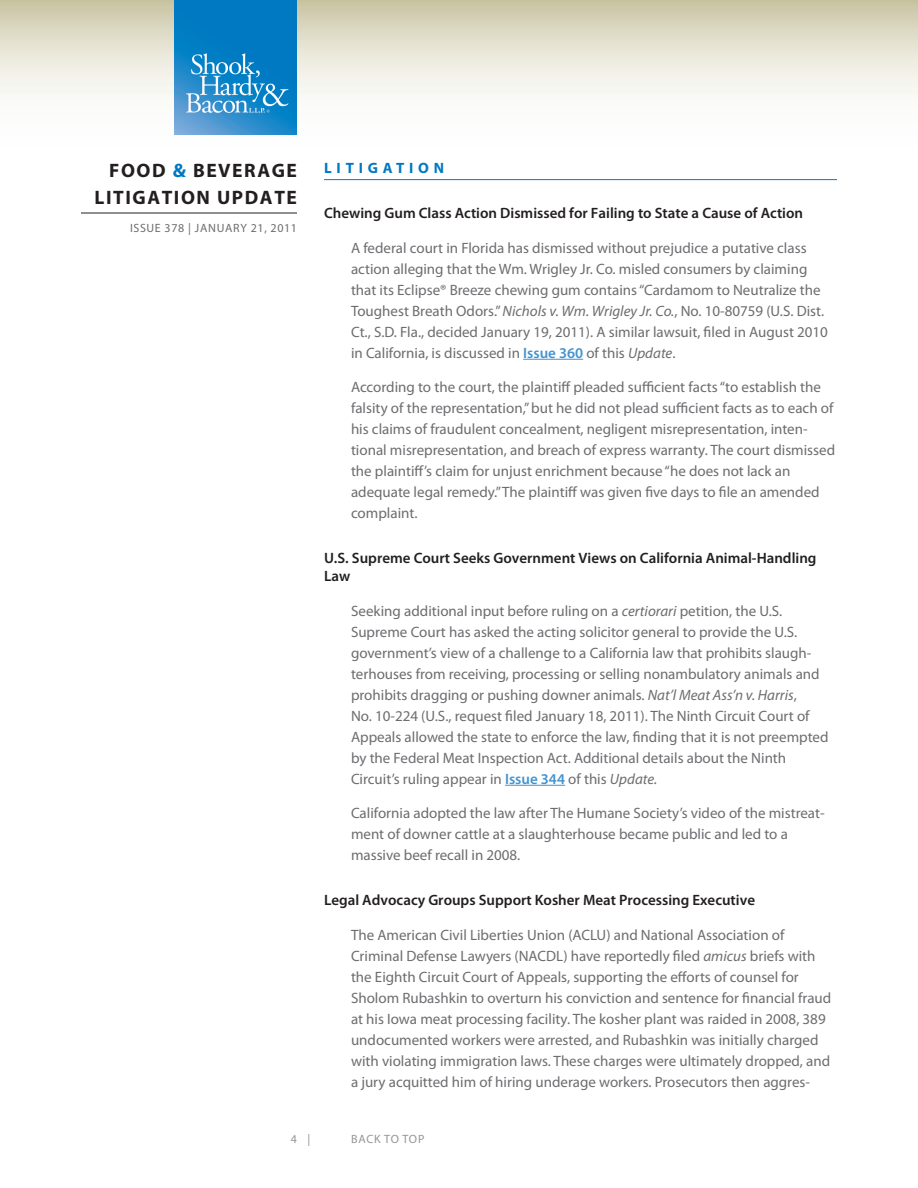
<style>
.page{position:relative;width:918px;height:1188px;background:#fff}
.page>*{position:absolute;margin:0;border:0;box-sizing:border-box;transform-origin:0 0}
.t1{font:700 19.5px/27px "Myriad Pro";letter-spacing:.08em;color:#231f20;text-align:right}
.Body{font:15px/21px "Myriad Pro";color:#6c6d70}
.Subhead{font:600 15px/18px "Myriad Pro";color:#231f20}
.Head{font:700 15px "Myriad Pro";letter-spacing:.32em;color:#0079c2}
.t2{font:12px "Myriad Pro";letter-spacing:.05em;color:#6c6d70}
.t3{font:12px "Myriad Pro";letter-spacing:.06em;color:#939598}
.s1{color:#0079c2}
.s2{font-style:italic}
.s3{font-weight:600;color:#4393cf}
</style>
<div class="page">
<svg style="left:0;top:0;width:918px;height:135px"></svg>
<hr style="left:81px;top:213px;width:216px;height:1px;background:#231f20">
<img style="left:175px;top:0;width:122px;height:135px">
<hr style="left:324px;top:179px;width:513px;height:1px;background:#0079c2">
<hr style="left:523px;top:359px;width:60px;height:1px;background:#4393cf">
<hr style="left:505px;top:785px;width:60px;height:1px;background:#4393cf">
<h1 class="t1" style="left:94px;top:156px;width:204px">FOOD <span class="s1">&amp;</span> BEVERAGE<br>LITIGATION UPDATE</h1>
<p class="t2" style="left:130px;top:221px;width:168px">ISSUE 378 | JANUARY 21, 2011</p>
<p class="Head" style="left:324px;top:158px;width:122px">LITIGATION</p>
<p class="Subhead" style="left:324px;top:204px;width:481px">Chewing Gum Class Action Dismissed for Failing to State a Cause of Action</p>
<p class="Body" style="left:351px;top:237px;width:478px">A federal court in Florida has dismissed without prejudice a putative class action alleging that the Wm. Wrigley Jr. Co. misled consumers by claiming that its Eclipse® Breeze chewing gum contains “Cardamom to Neutralize the Toughest Breath Odors.” <span class="s2">Nichols v. Wm. Wrigley Jr. Co.</span>, No. 10-80759 (U.S. Dist.<br>Ct., S.D. Fla., decided January 19, 2011). A similar lawsuit, filed in August 2010 in California, is discussed in <span class="s3">Issue 360</span> of this <span class="s2">Update</span>.</p>
<p class="Body" style="left:351px;top:376px;width:486px">According to the court, the plaintiff pleaded sufficient facts “to establish the falsity of the representation,” but he did not plead sufficient facts as to each of his claims of fraudulent concealment, negligent misrepresentation, inten&shy;tional misrepresentation, and breach of express warranty. The court dismissed the plaintiff’s claim for unjust enrichment because “he does not lack an adequate legal remedy.” The plaintiff was given five days to file an amended complaint.</p>
<p class="Subhead" style="left:324px;top:549px;width:494px">U.S. Supreme Court Seeks Government Views on California Animal-Handling<br>Law</p>
<p class="Body" style="left:351px;top:600px;width:479px">Seeking additional input before ruling on a <span class="s2">certiorari</span> petition, the U.S.<br>Supreme Court has asked the acting solicitor general to provide the U.S. government’s view of a challenge to a California law that prohibits slaugh&shy;terhouses from receiving, processing or selling nonambulatory animals and prohibits dragging or pushing downer animals. <span class="s2">Nat’l Meat Ass’n v. Harris</span>,<br>No. 10-224 (U.S., request filed January 18, 2011). The Ninth Circuit Court of Appeals allowed the state to enforce the law, finding that it is not preempted by the Federal Meat Inspection Act. Additional details about the Ninth Circuit’s ruling appear in <span class="s3">Issue 344</span> of this <span class="s2">Update.</span></p>
<p class="Body" style="left:351px;top:802px;width:475px">California adopted the law after The Humane Society’s video of the mistreat&shy;ment of downer cattle at a slaughterhouse became public and led to a massive beef recall in 2008.</p>
<p class="Subhead" style="left:324px;top:891px;width:433px">Legal Advocacy Groups Support Kosher Meat Processing Executive</p>
<p class="Body" style="left:351px;top:924px;width:482px">The American Civil Liberties Union (ACLU) and National Association of Criminal Defense Lawyers (NACDL) have reportedly filed <span class="s2">amicus</span> briefs with the Eighth Circuit Court of Appeals, supporting the efforts of counsel for Sholom Rubashkin to overturn his conviction and sentence for financial fraud at his Iowa meat processing facility. The kosher plant was raided in 2008, 389 undocumented workers were arrested, and Rubashkin was initially charged with violating immigration laws. These charges were ultimately dropped, and a jury acquitted him of hiring underage workers. Prosecutors then aggres-</p>
<p class="t3" style="left:291px;top:1132px;width:21px">4 |</p>
<p class="t3" style="left:351px;top:1132px;width:75px">BACK TO TOP</p>
</div>
